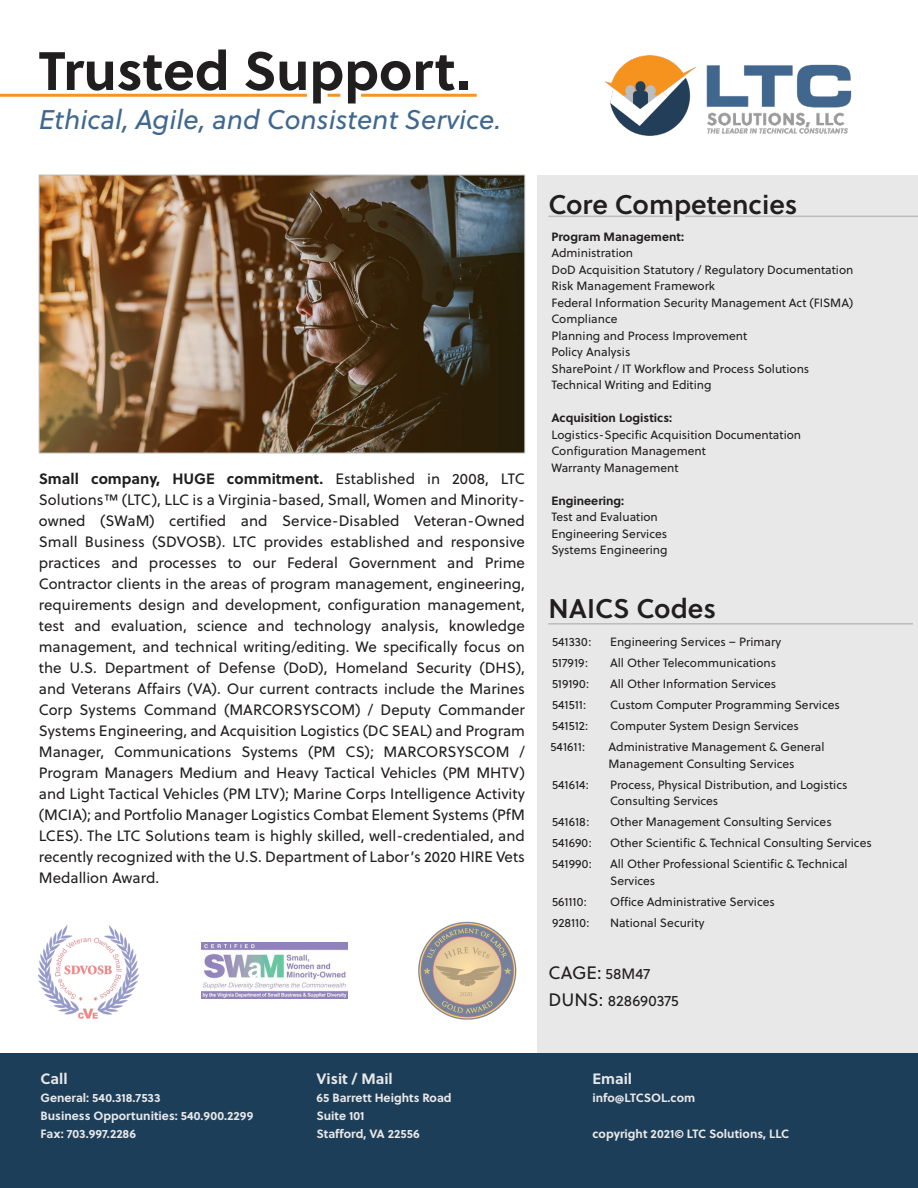
<style>
.page{position:relative;width:918px;height:1188px;background:#fff}
.page>*{position:absolute;margin:0;border:0;box-sizing:border-box;transform-origin:0 0}
.t1{font:700 54px "Soleil";color:#211e1f}
.t2{font:italic 27px "Soleil";color:#3f688f}
.t3{font:27px "Soleil Sb";color:#211e1f}
.t4{font:18px "Soleil";color:#211e1f}
.t5{font:15px/21px "Soleil";color:#211e1f;text-align:justify}
.t6{font:700 15px "Soleil";color:#e8e8e9}
.t7{font:12px/16.5px "Soleil";color:#211e1f}
.t8{font:700 12px "Soleil";color:#e8e8e9}
.t9{font:700 12px "Soleil";color:#211e1f}
.s1{font-weight:700}
.s2{font-size:15px}
.s3{font-size:18px}
</style>
<div class="page">
<img style="left:605px;top:55px;width:247px;height:81px">
<hr style="left:361px;top:94px;width:116px;height:3px;background:#f7951f">
<svg style="left:328px;top:94px;width:12px;height:3px"></svg>
<hr style="left:0;top:94px;width:307px;height:3px;background:#f7951f">
<div style="left:537px;top:175px;width:381px;height:878px;background:#e8e8e9"></div>
<div style="left:0;top:1053px;width:918px;height:135px;background:#1d3e59"></div>
<img style="left:39px;top:925px;width:101px;height:94px">
<img style="left:201px;top:942px;width:147px;height:57px">
<img style="left:418px;top:921px;width:99px;height:99px">
<hr style="left:548px;top:216px;width:125px;height:1px;background:#babdbe">
<hr style="left:685px;top:216px;width:233px;height:1px;background:#babdbe">
<hr style="left:548px;top:623px;width:365px;height:2px;background:#babdbe">
<img style="left:41px;top:177px;width:482px;height:274px">
<div style="left:39px;top:175px;width:486px;height:278px;border:1px solid #babdbe"></div>
<p class="t1" style="left:39px;top:29px;width:433px">Trusted Support.</p>
<p class="t2" style="left:39px;top:100px;width:464px">Ethical, Agile, and Consistent Service.</p>
<p class="t5" style="left:39px;top:467px;width:488px"><span class="s1">Small company, HUGE commitment.</span> Established in 2008, LTC Solutions™ (LTC), LLC is a Virginia-based, Small, Women and Minority&shy;owned (SWaM) certified and Service-Disabled Veteran-Owned Small Business (SDVOSB). LTC provides established and responsive practices and processes to our Federal Government and Prime Contractor clients in the areas of program management, engineering, requirements design and development, configuration management, test and evaluation, science and technology analysis, knowledge management, and technical writing/editing. We specifically focus on the U.S. Department of Defense (DoD), Homeland Security (DHS), and Veterans Affairs (VA). Our current contracts include the Marines Corp Systems Command (MARCORSYSCOM) / Deputy Commander Systems Engineering, and Acquisition Logistics (DC SEAL) and Program Manager, Communications Systems (PM CS); MARCORSYSCOM / Program Managers Medium and Heavy Tactical Vehicles (PM MHTV) and Light Tactical Vehicles (PM LTV); Marine Corps Intelligence Activity (MCIA); and Portfolio Manager Logistics Combat Element Systems (PfM LCES). The LTC Solutions team is highly skilled, well-credentialed, and recently recognized with the U.S. Department of Labor’s 2020 HIRE Vets Medallion Award.</p>
<p class="t3" style="left:548px;top:184px;width:251px">Core Competencies</p>
<p class="t9" style="left:551px;top:227px;width:134px">Program Management:</p>
<p class="t7" style="left:551px;top:245px;width:83px">Administration</p>
<p class="t7" style="left:551px;top:261px;width:304px">DoD Acquisition Statutory / Regulatory Documentation</p>
<p class="t7" style="left:551px;top:278px;width:165px">Risk Management Framework</p>
<p class="t7" style="left:551px;top:294px;width:304px">Federal Information Security Management Act (FISMA)<br>Compliance</p>
<p class="t7" style="left:551px;top:327px;width:197px">Planning and Process Improvement</p>
<p class="t7" style="left:551px;top:344px;width:81px">Policy Analysis</p>
<p class="t7" style="left:551px;top:360px;width:259px">SharePoint / IT Workflow and Process Solutions</p>
<p class="t7" style="left:551px;top:377px;width:162px">Technical Writing and Editing</p>
<p class="t9" style="left:551px;top:409px;width:122px">Acquisition Logistics:</p>
<p class="t7" style="left:551px;top:426px;width:251px">Logistics-Specific Acquisition Documentation</p>
<p class="t7" style="left:551px;top:443px;width:156px">Configuration Management</p>
<p class="t7" style="left:551px;top:459px;width:129px">Warranty Management</p>
<p class="t9" style="left:551px;top:491px;width:74px">Engineering:</p>
<p class="t7" style="left:551px;top:509px;width:108px">Test and Evaluation</p>
<p class="t7" style="left:551px;top:525px;width:117px">Engineering Services</p>
<p class="t7" style="left:551px;top:542px;width:118px">Systems Engineering</p>
<p class="t3" style="left:548px;top:588px;width:169px">NAICS Codes</p>
<p class="t7" style="left:552px;top:634px;width:41px">541330:</p>
<p class="t7" style="left:610px;top:634px;width:173px">Engineering Services – Primary</p>
<p class="t7" style="left:552px;top:655px;width:38px">517919:</p>
<p class="t7" style="left:610px;top:655px;width:168px">All Other Telecommunications</p>
<p class="t7" style="left:552px;top:676px;width:39px">519190:</p>
<p class="t7" style="left:610px;top:676px;width:168px">All Other Information Services</p>
<p class="t7" style="left:552px;top:697px;width:36px">541511:</p>
<p class="t7" style="left:610px;top:697px;width:231px">Custom Computer Programming Services</p>
<p class="t7" style="left:552px;top:718px;width:38px">541512:</p>
<p class="t7" style="left:610px;top:718px;width:190px">Computer System Design Services</p>
<p class="t7" style="left:550px;top:739px;width:36px">541611:</p>
<p class="t7" style="left:609px;top:739px;width:218px">Administrative Management &amp; General<br>Management Consulting Services</p>
<p class="t7" style="left:552px;top:776px;width:38px">541614:</p>
<p class="t7" style="left:610px;top:776px;width:239px">Process, Physical Distribution, and Logistics<br>Consulting Services</p>
<p class="t7" style="left:552px;top:814px;width:39px">541618:</p>
<p class="t7" style="left:610px;top:814px;width:223px">Other Management Consulting Services</p>
<p class="t7" style="left:552px;top:835px;width:41px">541690:</p>
<p class="t7" style="left:610px;top:835px;width:263px">Other Scientific &amp; Technical Consulting Services</p>
<p class="t7" style="left:552px;top:856px;width:41px">541990:</p>
<p class="t7" style="left:610px;top:856px;width:239px">All Other Professional Scientific &amp; Technical<br>Services</p>
<p class="t7" style="left:552px;top:893px;width:36px">561110:</p>
<p class="t7" style="left:610px;top:893px;width:166px">Office Administrative Services</p>
<p class="t7" style="left:552px;top:914px;width:39px">928110:</p>
<p class="t7" style="left:610px;top:914px;width:96px">National Security</p>
<p class="t4" style="left:548px;top:959px;width:103px">CAGE: <span class="s2">58M47</span></p>
<p class="t5" style="left:548px;top:990px;width:132px"><span class="s3">DUNS:</span> 828690375</p>
<p class="t6" style="left:40px;top:1067px;width:29px">Call</p>
<p class="t8" style="left:40px;top:1089px;width:122px">General: 540.318.7533</p>
<p class="t8" style="left:40px;top:1107px;width:214px">Business Opportunities: 540.900.2299</p>
<p class="t8" style="left:40px;top:1125px;width:97px">Fax: 703.997.2286</p>
<p class="t6" style="left:316px;top:1067px;width:78px">Visit / Mail</p>
<p class="t8" style="left:316px;top:1089px;width:137px">65 Barrett Heights Road</p>
<p class="t8" style="left:316px;top:1107px;width:50px">Suite 101</p>
<p class="t8" style="left:316px;top:1125px;width:105px">Stafford, VA 22556</p>
<p class="t6" style="left:592px;top:1067px;width:41px">Email</p>
<p class="t8" style="left:592px;top:1089px;width:104px">info@LTCSOL.com</p>
<p class="t8" style="left:592px;top:1125px;width:198px">copyright 2021© LTC Solutions, LLC</p>
</div>
